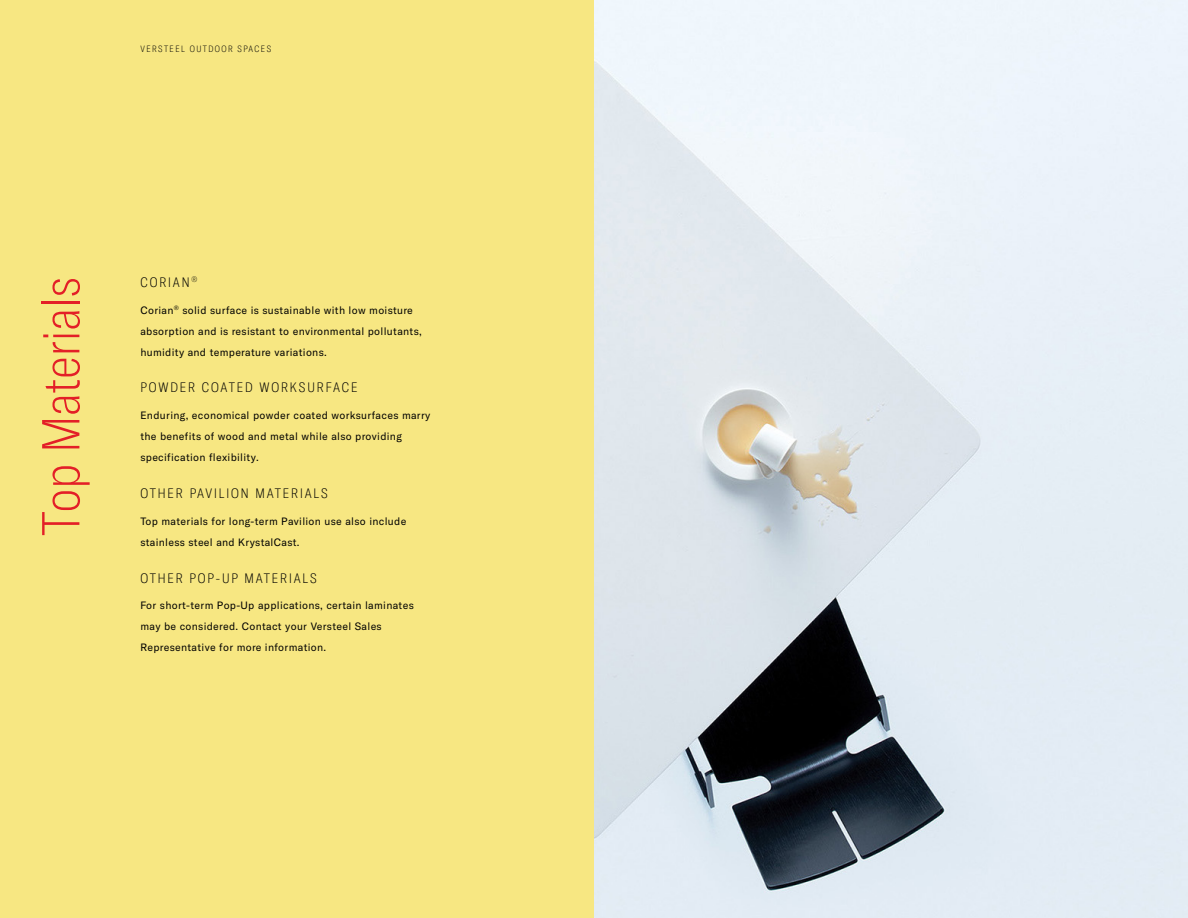
<style>
.page{position:relative;width:1188px;height:918px;background:#fff}
.page>*{position:absolute;margin:0;border:0;box-sizing:border-box;transform-origin:0 0}
.t1{font:100 condensed 52.5px "GT Americav 1";color:#e31f27}
.t2{font:100 condensed 13.5px "GT Americav 1";letter-spacing:.14em;color:#000}
.t3{font:10.5px/21px "GT Americav 1";letter-spacing:.03em;color:#000}
.t4{font:100 condensed 9px "GT Americav 1";letter-spacing:.16em;color:#000}
</style>
<div class="page">
<div style="left:0;top:0;width:594px;height:918px;background:#f7e782"></div>
<img style="left:594px;top:0;width:594px;height:918px">
<p class="t4" style="left:140px;top:43px;width:132px">VERSTEEL OUTDOOR SPACES</p>
<h1 class="t1" style="left:31px;top:536px;width:260px;rotate:-90deg">Top Materials</h1>
<p class="t2" style="left:140px;top:274px;width:58px">CORIAN<sup>®</sup></p>
<p class="t3" style="left:140px;top:299px;width:283px">Corian<sup>®</sup> solid surface is sustainable with low moisture absorption and is resistant to environmental pollutants, humidity and temperature variations.</p>
<p class="t2" style="left:140px;top:380px;width:219px">POWDER COATED WORKSURFACE</p>
<p class="t3" style="left:140px;top:405px;width:292px">Enduring, economical powder coated worksurfaces marry the benefits of wood and metal while also providing specification flexibility.</p>
<p class="t2" style="left:140px;top:486px;width:189px">OTHER PAVILION MATERIALS</p>
<p class="t3" style="left:140px;top:511px;width:268px">Top materials for long-term Pavilion use also include stainless steel and KrystalCast.</p>
<p class="t2" style="left:140px;top:570px;width:178px">OTHER POP-UP MATERIALS</p>
<p class="t3" style="left:140px;top:595px;width:275px">For short-term Pop-Up applications, certain laminates may be considered. Contact your Versteel Sales<br>Representative for more information.</p>
</div>
